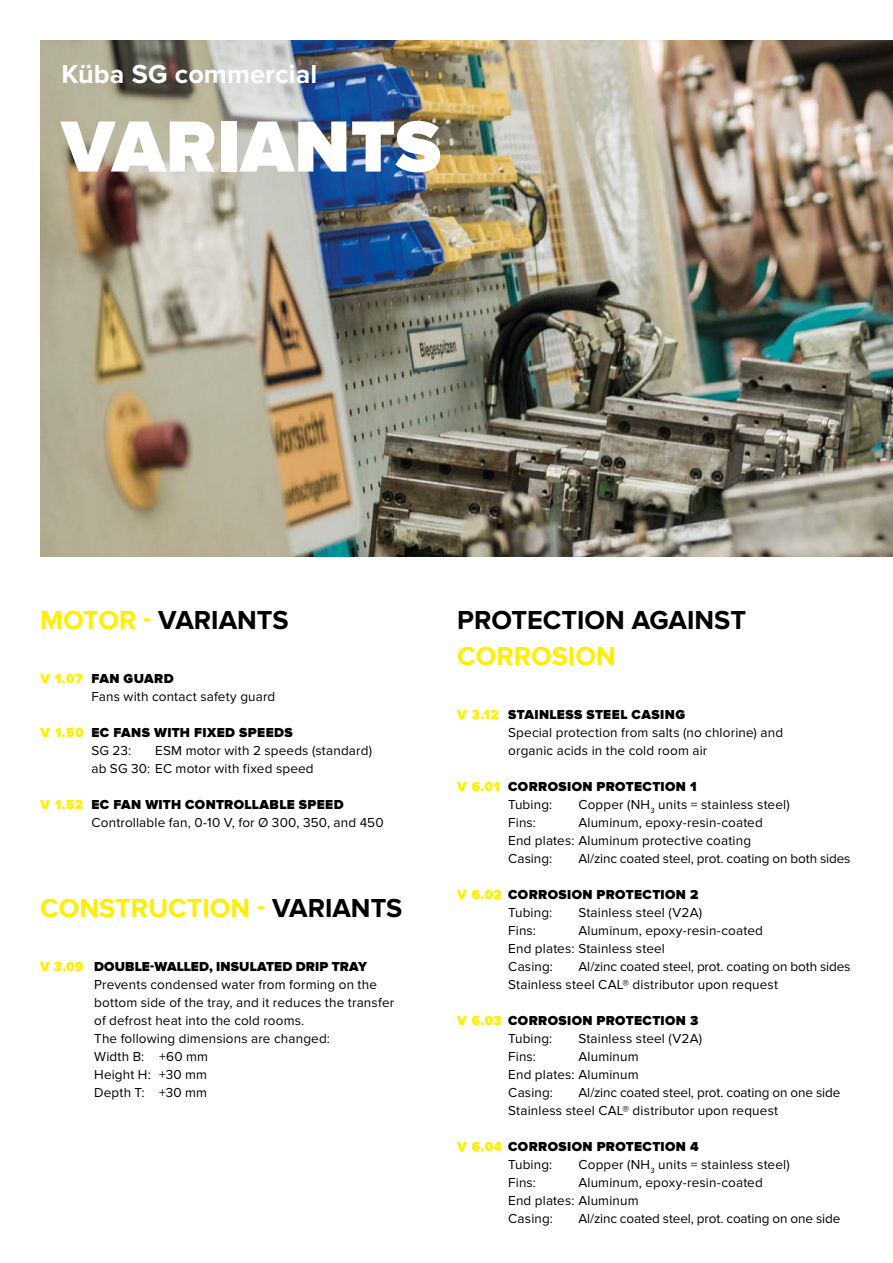
<style>
.page{position:relative;width:893px;height:1263px;background:#fff}
.page>*{position:absolute;margin:0;border:0;box-sizing:border-box;transform-origin:0 0}
.t1{font:900 75px "Proxima Nova";letter-spacing:.005em;color:#fff}
.t2{font:700 27px "Proxima Nova";color:#000}
.t3{font:700 27px "Proxima Nova";color:#fe0}
.t4{font:700 27px "Proxima Nova";letter-spacing:.005em;color:#fff}
.t5{font:13.5px/18px "Proxima Nova";letter-spacing:.01em;color:#000}
.t6{font:900 13.5px/18px "Proxima Nova";letter-spacing:.03em;color:#000}
.t7{font:13.5px "Proxima Nova";letter-spacing:-.01em;color:#000}
.s1{color:#fe0}
.s2{font-weight:900;color:#fe0}
.s3{font-weight:900}
.s4{font-weight:400}
.s5{color:#000}
</style>
<div class="page">
<img style="left:40px;top:40px;width:853px;height:517px">
<h2 class="t4" style="left:61px;top:60px;width:257px">KÜBA SG COMMERCIAL</h2>
<h1 class="t1" style="left:61px;top:115px;width:381px">VARIANTS</h1>
<h2 class="t2" style="left:40px;top:606px;width:250px"><span class="s1">MOTOR -</span> VARIANTS</h2>
<p class="t5" style="left:91px;top:670px;width:185px;text-indent:-51px"><span class="s2">V 1.07</span> <span class="s3">FAN GUARD<br></span>Fans with contact safety guard</p>
<p class="t6" style="left:91px;top:724px;width:203px;text-indent:-51px"><span class="s1">V 1.50</span> EC FANS WITH FIXED SPEEDS<br><span class="s4">SG 23:</span></p>
<p class="t5" style="left:91px;top:742px;width:282px;text-indent:64px">ESM motor with 2 speeds (standard) ab SG 30: EC motor with fixed speed</p>
<p class="t5" style="left:91px;top:796px;width:294px;text-indent:-51px"><span class="s2">V 1.52</span> <span class="s3">EC FAN WITH CONTROLLABLE SPEED<br></span>Controllable fan, 0-10 V, for Ø 300, 350, and 450</p>
<h2 class="t3" style="left:40px;top:894px;width:364px">CONSTRUCTION - <span class="s5">VARIANTS</span></h2>
<p class="t5" style="left:94px;top:958px;width:302px;text-indent:-54px"><span class="s2">V 3.09</span> <span class="s3">DOUBLE-WALLED, INSULATED DRIP TRAY<br></span>Prevents condensed water from forming on the bottom side of the tray, and it reduces the transfer of defrost heat into the cold rooms.<br>The following dimensions are changed:<br>Width B: +60 mm<br>Height H: +30 mm<br>Depth T: +30 mm</p>
<h2 class="t2" style="left:457px;top:606px;width:290px">PROTECTION AGAINST</h2>
<h2 class="t3" style="left:457px;top:642px;width:160px">CORROSION</h2>
<p class="t5" style="left:508px;top:706px;width:276px;text-indent:-51px"><span class="s2">V 3.12</span> <span class="s3">STAINLESS STEEL CASING<br></span>Special protection from salts (no chlorine) and organic acids in the cold room air</p>
<p class="t6" style="left:508px;top:778px;width:190px;text-indent:-51px"><span class="s1">V 6.01</span> CORROSION PROTECTION 1<br><span class="s4">Tubing:</span></p>
<p class="t5" style="left:578px;top:796px;width:213px">Copper (NH<sub>3</sub> units = stainless steel)</p>
<p class="t5" style="left:508px;top:814px;width:256px;text-indent:70px">Aluminum, epoxy-resin-coated<br>End plates: Aluminum protective coating<br>Casing:</p>
<p class="t5" style="left:508px;top:814px;width:29px">Fins:</p>
<p class="t7" style="left:578px;top:852px;width:274px">Al/zinc coated steel, prot. coating on both sides</p>
<p class="t6" style="left:508px;top:886px;width:192px;text-indent:-51px"><span class="s1">V 6.02</span> CORROSION PROTECTION 2<br><span class="s4">Tubing:</span></p>
<p class="t5" style="left:578px;top:904px;width:125px">Stainless steel (V2A)</p>
<p class="t5" style="left:508px;top:922px;width:256px;text-indent:70px">Aluminum, epoxy-resin-coated<br>End plates: Stainless steel<br>Casing:</p>
<p class="t5" style="left:508px;top:922px;width:29px">Fins:</p>
<p class="t5" style="left:508px;top:958px;width:344px;text-indent:70px">Al/zinc coated steel, prot. coating on both sides<br>Stainless steel CAL® distributor upon request</p>
<p class="t6" style="left:508px;top:1012px;width:192px;text-indent:-51px"><span class="s1">V 6.03</span> CORROSION PROTECTION 3<br><span class="s4">Tubing:</span></p>
<p class="t5" style="left:578px;top:1030px;width:125px">Stainless steel (V2A)</p>
<p class="t5" style="left:508px;top:1048px;width:132px;text-align:justify;text-indent:70px">Aluminum End plates: Aluminum Casing:</p>
<p class="t5" style="left:508px;top:1048px;width:29px">Fins:</p>
<p class="t5" style="left:508px;top:1084px;width:334px;text-indent:70px">Al/zinc coated steel, prot. coating on one side<br>Stainless steel CAL® distributor upon request</p>
<p class="t6" style="left:508px;top:1138px;width:192px;text-indent:-51px"><span class="s1">V 6.04</span> CORROSION PROTECTION 4<br><span class="s4">Tubing:</span></p>
<p class="t5" style="left:578px;top:1156px;width:213px">Copper (NH<sub>3</sub> units = stainless steel)</p>
<p class="t5" style="left:508px;top:1174px;width:256px;text-indent:70px">Aluminum, epoxy-resin-coated<br>End plates: Aluminum<br>Casing:</p>
<p class="t5" style="left:508px;top:1174px;width:29px">Fins:</p>
<p class="t7" style="left:578px;top:1212px;width:263px">Al/zinc coated steel, prot. coating on one side</p>
</div>
